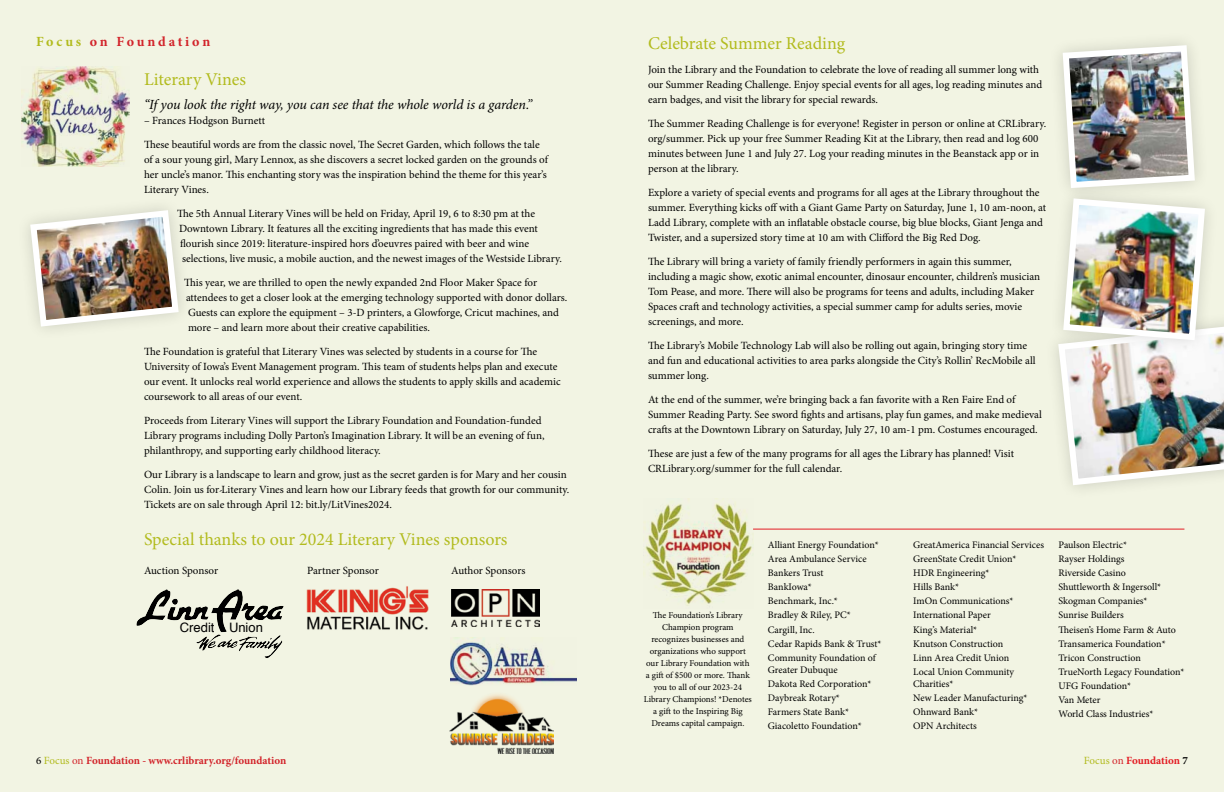
<style>
.page{position:relative;width:1224px;height:792px;background:#f2f4e3}
.page>*{position:absolute;margin:0;border:0;box-sizing:border-box;transform-origin:0 0}
.t1{font:18px "Minion Pro";color:#b2bb1e}
.t2{font:italic 14px "Minion Pro";letter-spacing:-.005em;color:#000}
.t3{font:700 14px "Minion Pro";letter-spacing:.195em;color:#d2232a}
.t4{font:13px "Helvetica";color:#000}
.t5{font:11px/15px "Minion Pro";color:#000}
.t6{font:700 11px "Minion Pro";color:#d2232a}
.t7{font:700 11px "Minion Pro";letter-spacing:-.005em;color:#e31b23}
.t8{font:10px/14.2px "Minion Pro";color:#000}
.t9{font:9px/12px "Minion Pro";letter-spacing:-.005em;color:#000;text-align:center}
.s1{color:#b2bb1e}
.s2{font-weight:400;color:#000}
.s3{font-weight:400;color:#b2bb1e}
.s4{font-weight:400}
.s5{font-weight:400;color:#d2232a}
.s6{color:#000}
</style>
<div class="page">
<img style="left:644px;top:503px;width:108px;height:103px">
<hr style="left:753px;top:529px;width:431px;height:1px;background:#e31b23">
<img style="left:21px;top:66px;width:108px;height:100px">
<img style="left:27px;top:207px;width:155px;height:122px">
<svg style="left:136px;top:590px;width:148px;height:68px"></svg>
<img style="left:306px;top:586px;width:123px;height:44px">
<img style="left:452px;top:589px;width:87px;height:38px">
<img style="left:451px;top:640px;width:126px;height:46px">
<img style="left:449px;top:694px;width:105px;height:59px">
<img style="left:1055px;top:42px;width:169px;height:447px">
<p class="t3" style="left:36px;top:32px;width:176px"><span class="s1">Focus</span> on Foundation</p>
<h1 class="t1" style="left:144px;top:67px;width:104px">Literary Vines</h1>
<p class="t2" style="left:144px;top:95px;width:390px">“If you look the right way, you can see that the whole world is a garden.”</p>
<p class="t5" style="left:144px;top:108px;width:397px;line-height:24px">– Frances Hodgson Burnett<br>These beautiful words are from the classic novel, The Secret Garden, which follows the tale</p>
<p class="t5" style="left:144px;top:152px;width:405px;text-align:justify">of a sour young girl, Mary Lennox, as she discovers a secret locked garden on the grounds of her uncle’s manor. This enchanting story was the inspiration behind the theme for this year’s Literary Vines.</p>
<p class="t5" style="left:177px;top:206px;width:386px">The 5th Annual Literary Vines will be held on Friday, April 19, 6 to 8:30 pm at the Downtown Library. It features all the exciting ingredients that has made this event flourish since 2019: literature-inspired hors d’oeuvres paired with beer and wine selections, live music, a mobile auction, and the newest images of the Westside Library.</p>
<p class="t5" style="left:184px;top:275px;width:385px">This year, we are thrilled to open the newly expanded 2nd Floor Maker Space for attendees to get a closer look at the emerging technology supported with donor dollars.<br>Guests can explore the equipment – 3-D printers, a Glowforge, Cricut machines, and more – and learn more about their creative capabilities.</p>
<p class="t5" style="left:144px;top:344px;width:418px">The Foundation is grateful that Literary Vines was selected by students in a course for The University of Iowa’s Event Management program. This team of students helps plan and execute our event. It unlocks real world experience and allows the students to apply skills and academic coursework to all areas of our event.</p>
<p class="t5" style="left:144px;top:413px;width:402px">Proceeds from Literary Vines will support the Library Foundation and Foundation-funded<br>Library programs including Dolly Parton’s Imagination Library. It will be an evening of fun, philanthropy, and supporting early childhood literacy.</p>
<p class="t5" style="left:144px;top:467px;width:427px">Our Library is a landscape to learn and grow, just as the secret garden is for Mary and her cousin<br>Colin. Join us for Literary Vines and learn how our Library feeds that growth for our community.<br>Tickets are on sale through April 12: bit.ly/LitVines2024.</p>
<h1 class="t1" style="left:144px;top:527px;width:365px">Special thanks to our 2024 Literary Vines sponsors</h1>
<p class="t5" style="left:144px;top:563px;width:76px">Auction Sponsor</p>
<p class="t5" style="left:307px;top:563px;width:73px">Partner Sponsor</p>
<p class="t5" style="left:451px;top:563px;width:76px">Author Sponsors</p>
<p class="t4" style="left:180px;top:618px;width:85px">Credit Union</p>
<p class="t6" style="left:36px;top:753px;width:252px"><span class="s2">6</span> <span class="s3">Focus</span> <span class="s4">on</span> Foundation - www.crlibrary.org/foundation</p>
<h1 class="t1" style="left:648px;top:31px;width:199px">Celebrate Summer Reading</h1>
<p class="t5" style="left:648px;top:62px;width:396px">Join the Library and the Foundation to celebrate the love of reading all summer long with our Summer Reading Challenge. Enjoy special events for all ages, log reading minutes and earn badges, and visit the library for special rewards.</p>
<p class="t5" style="left:648px;top:116px;width:400px">The Summer Reading Challenge is for everyone! Register in person or online at CRLibrary. org/summer. Pick up your free Summer Reading Kit at the Library, then read and log 600 minutes between June 1 and July 27. Log your reading minutes in the Beanstack app or in person at the library.</p>
<p class="t5" style="left:648px;top:185px;width:400px">Explore a variety of special events and programs for all ages at the Library throughout the summer. Everything kicks off with a Giant Game Party on Saturday, June 1, 10 am-noon, at Ladd Library, complete with an inflatable obstacle course, big blue blocks, Giant Jenga and Twister, and a supersized story time at 10 am with Clifford the Big Red Dog.</p>
<p class="t5" style="left:648px;top:254px;width:394px">The Library will bring a variety of family friendly performers in again this summer, including a magic show, exotic animal encounter, dinosaur encounter, children’s musician Tom Pease, and more. There will also be programs for teens and adults, including Maker Spaces craft and technology activities, a special summer camp for adults series, movie screenings, and more.</p>
<p class="t5" style="left:648px;top:338px;width:389px">The Library’s Mobile Technology Lab will also be rolling out again, bringing story time and fun and educational activities to area parks alongside the City’s Rollin’ RecMobile all summer long.</p>
<p class="t5" style="left:648px;top:392px;width:395px">At the end of the summer, we’re bringing back a fan favorite with a Ren Faire End of<br>Summer Reading Party. See sword fights and artisans, play fun games, and make medieval crafts at the Downtown Library on Saturday, July 27, 10 am-1 pm. Costumes encouraged.</p>
<p class="t5" style="left:648px;top:446px;width:368px">These are just a few of the many programs for all ages the Library has planned! Visit<br>CRLibrary.org/summer for the full calendar.</p>
<p class="t9" style="left:644px;top:609px;width:110px">The Foundation’s Library<br>Champion program recognizes businesses and organizations who support our Library Foundation with a gift of $500 or more. Thank you to all of our 2023-24<br>Library Champions! *Denotes a gift to the Inspiring Big<br>Dreams capital campaign.</p>
<p class="t8" style="left:768px;top:537px;width:115px">Alliant Energy Foundation*<br>Area Ambulance Service<br>Bankers Trust<br>BankIowa*<br>Benchmark, Inc.*<br>Bradley &amp; Riley, PC*<br>Cargill, Inc.<br>Cedar Rapids Bank &amp; Trust*<br>Community Foundation of</p>
<p class="t8" style="left:768px;top:663px;width:105px">Greater Dubuque<br>Dakota Red Corporation*<br>Daybreak Rotary*<br>Farmers State Bank*<br>Giacoletto Foundation*</p>
<p class="t8" style="left:913px;top:537px;width:132px">GreatAmerica Financial Services<br>GreenState Credit Union*<br>HDR Engineering*<br>Hills Bank*<br>ImOn Communications*<br>International Paper<br>King’s Material*<br>Knutson Construction<br>Linn Area Credit Union<br>Local Union Community</p>
<p class="t8" style="left:913px;top:677px;width:116px">Charities*<br>New Leader Manufacturing*<br>Ohnward Bank*<br>OPN Architects</p>
<p class="t8" style="left:1059px;top:537px;width:128px">Paulson Electric*<br>Rayser Holdings<br>Riverside Casino<br>Shuttleworth &amp; Ingersoll*<br>Skogman Companies*<br>Sunrise Builders<br>Theisen’s Home Farm &amp; Auto<br>Transamerica Foundation*<br>Tricon Construction<br>TrueNorth Legacy Foundation*<br>UFG Foundation*<br>Van Meter<br>World Class Industries*</p>
<p class="t7" style="left:1084px;top:753px;width:106px"><span class="s3">Focus</span> <span class="s5">on</span> Foundation <span class="s6">7</span></p>
</div>
